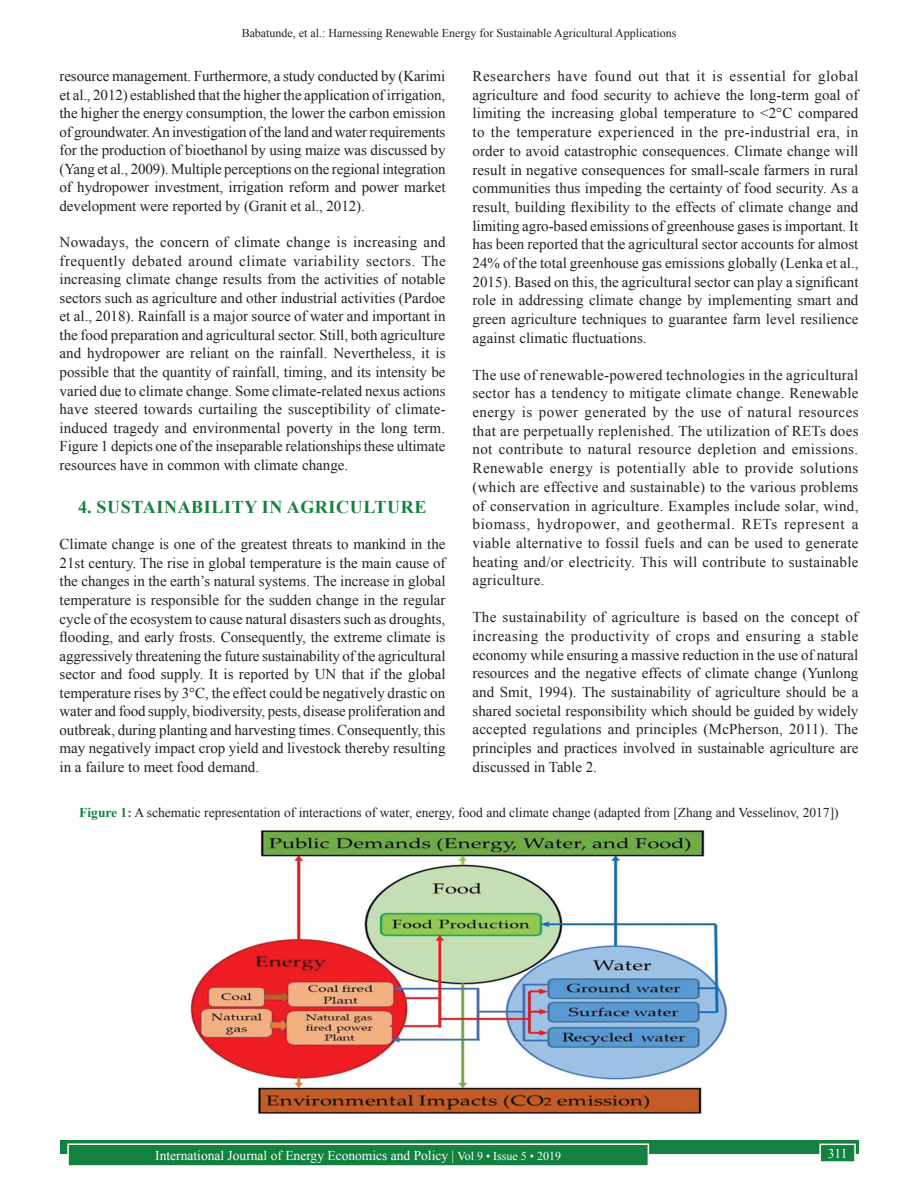
<style>
.page{position:relative;width:918px;height:1188px;background:#fff}
.page>*{position:absolute;margin:0;border:0;box-sizing:border-box;transform-origin:0 0}
.t1{font:700 18px "Times New Roman";letter-spacing:.035em;color:#13813f}
.TX{font:15px/18.8px "Times New Roman";color:#231f20;text-align:justify}
.FGC{font:13.5px "Times New Roman";color:#231f20}
.t2{font:13.5px "Times New Roman";color:#fff}
.t3{font:12px "Times New Roman";color:#231f20}
.s1{font-weight:700;color:#13813f}
.s2{font-size:12px}
</style>
<div class="page">
<div style="left:60px;top:1140px;width:798px;height:13px;background:#13813f"></div>
<div style="left:68px;top:1144px;width:580px;height:22px;background:#13813f"></div>
<div style="left:67px;top:1143px;width:582px;height:24px;border:2px solid #fff"></div>
<div style="left:820px;top:1144px;width:35px;height:18px;background:#13813f"></div>
<div style="left:819px;top:1144px;width:37px;height:19px;border:2px solid #fff"></div>
<img style="left:190px;top:830px;width:538px;height:284px">
<p class="t3" style="left:242px;top:25px;width:436px">Babatunde, et al.: Harnessing Renewable Energy for Sustainable Agricultural Applications</p>
<p class="TX" style="left:60px;top:66px;width:388px">resource management. Furthermore, a study conducted by (Karimi et al., 2012) established that the higher the application of irrigation, the higher the energy consumption, the lower the carbon emission of groundwater. An investigation of the land and water requirements for the production of bioethanol by using maize was discussed by (Yang et al., 2009). Multiple perceptions on the regional integration of hydropower investment, irrigation reform and power market development were reported by (Granit et al., 2012).</p>
<p class="TX" style="left:60px;top:232px;width:388px">Nowadays, the concern of climate change is increasing and frequently debated around climate variability sectors. The increasing climate change results from the activities of notable sectors such as agriculture and other industrial activities (Pardoe et al., 2018). Rainfall is a major source of water and important in the food preparation and agricultural sector. Still, both agriculture and hydropower are reliant on the rainfall. Nevertheless, it is possible that the quantity of rainfall, timing, and its intensity be varied due to climate change. Some climate-related nexus actions have steered towards curtailing the susceptibility of climate&shy;induced tragedy and environmental poverty in the long term.<br>Figure 1 depicts one of the inseparable relationships these ultimate resources have in common with climate change.</p>
<h1 class="t1" style="left:78px;top:494px;width:350px">4. SUSTAINABILITY IN AGRICULTURE</h1>
<p class="TX" style="left:60px;top:535px;width:387px">Climate change is one of the greatest threats to mankind in the 21st century. The rise in global temperature is the main cause of the changes in the earth’s natural systems. The increase in global temperature is responsible for the sudden change in the regular cycle of the ecosystem to cause natural disasters such as droughts, flooding, and early frosts. Consequently, the extreme climate is aggressively threatening the future sustainability of the agricultural sector and food supply. It is reported by UN that if the global temperature rises by 3°C, the effect could be negatively drastic on water and food supply, biodiversity, pests, disease proliferation and outbreak, during planting and harvesting times. Consequently, this may negatively impact crop yield and livestock thereby resulting in a failure to meet food demand.</p>
<p class="TX" style="left:472px;top:66px;width:388px">Researchers have found out that it is essential for global agriculture and food security to achieve the long-term goal of limiting the increasing global temperature to &lt;2°C compared to the temperature experienced in the pre-industrial era, in order to avoid catastrophic consequences. Climate change will result in negative consequences for small-scale farmers in rural communities thus impeding the certainty of food security. As a result, building flexibility to the effects of climate change and limiting agro-based emissions of greenhouse gases is important. It has been reported that the agricultural sector accounts for almost 24% of the total greenhouse gas emissions globally (Lenka et al., 2015). Based on this, the agricultural sector can play a significant role in addressing climate change by implementing smart and green agriculture techniques to guarantee farm level resilience against climatic fluctuations.</p>
<p class="TX" style="left:472px;top:365px;width:388px">The use of renewable-powered technologies in the agricultural sector has a tendency to mitigate climate change. Renewable energy is power generated by the use of natural resources that are perpetually replenished. The utilization of RETs does not contribute to natural resource depletion and emissions.<br>Renewable energy is potentially able to provide solutions (which are effective and sustainable) to the various problems of conservation in agriculture. Examples include solar, wind, biomass, hydropower, and geothermal. RETs represent a viable alternative to fossil fuels and can be used to generate heating and/or electricity. This will contribute to sustainable agriculture.</p>
<p class="TX" style="left:472px;top:607px;width:388px">The sustainability of agriculture is based on the concept of increasing the productivity of crops and ensuring a stable economy while ensuring a massive reduction in the use of natural resources and the negative effects of climate change (Yunlong and Smit, 1994). The sustainability of agriculture should be a shared societal responsibility which should be guided by widely accepted regulations and principles (McPherson, 2011). The principles and practices involved in sustainable agriculture are discussed in Table 2.</p>
<p class="FGC" style="left:79px;top:803px;width:761px"><span class="s1">Figure 1:</span> A schematic representation of interactions of water, energy, food and climate change (adapted from [Zhang and Vesselinov, 2017])</p>
<p class="t2" style="left:155px;top:1146px;width:407px">International Journal of Energy Economics and Policy | <span class="s2">Vol 9 • Issue 5 • 2019</span></p>
<p class="t2" style="left:828px;top:1144px;width:21px">311</p>
</div>
